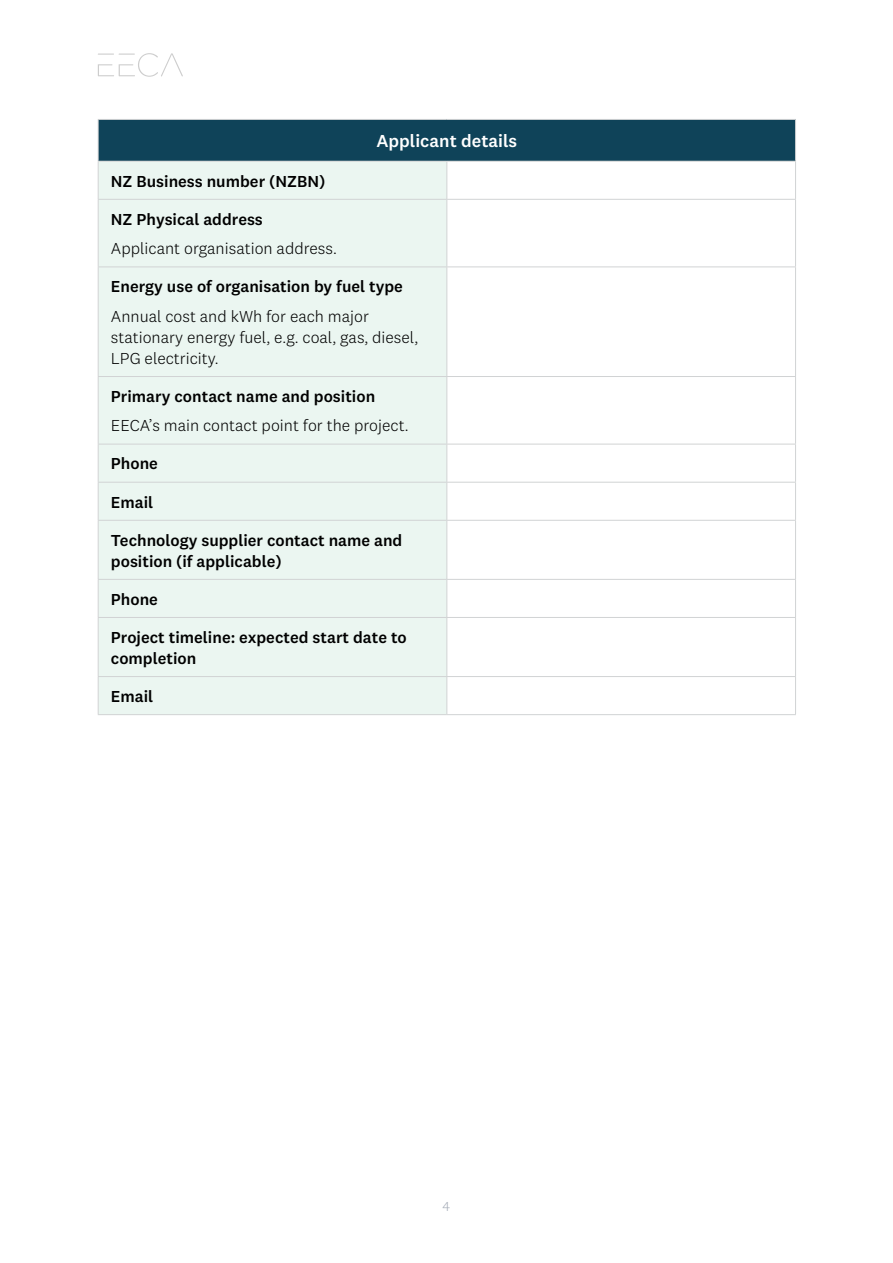
<style>
.page{position:relative;width:893px;height:1263px;background:#fff}
.page>*{position:absolute;margin:0;border:0;box-sizing:border-box;transform-origin:0 0}
.t1{font:500 18px "National 2";color:#fff}
.t2{font:500 16.5px/21px "National 2";color:#000}
.t3{font:300 16.5px/21px "National 2";color:#000}
.t4{font:300 13.5px "National 2";color:#a6adb8}
</style>
<div class="page">
<div style="left:98px;top:119px;width:697px;height:42px;background:#0f4359"></div>
<div style="left:99px;top:162px;width:347px;height:552px;background:#ebf6f1"></div>
<hr style="left:98px;top:119px;width:349px;height:1px;background:#d1d3d4">
<hr style="left:98px;top:120px;width:1px;height:41px;background:#d1d3d4">
<hr style="left:447px;top:119px;width:349px;height:1px;background:#d1d3d4">
<hr style="left:795px;top:120px;width:1px;height:41px;background:#d1d3d4">
<hr style="left:98px;top:161px;width:349px;height:1px;background:#d1d3d4">
<hr style="left:98px;top:162px;width:1px;height:37px;background:#d1d3d4">
<hr style="left:447px;top:161px;width:349px;height:1px;background:#d1d3d4">
<hr style="left:446px;top:162px;width:1px;height:37px;background:#d1d3d4">
<hr style="left:795px;top:162px;width:1px;height:37px;background:#d1d3d4">
<hr style="left:98px;top:199px;width:349px;height:1px;background:#d1d3d4">
<hr style="left:98px;top:200px;width:1px;height:66px;background:#d1d3d4">
<hr style="left:447px;top:199px;width:349px;height:1px;background:#d1d3d4">
<hr style="left:446px;top:200px;width:1px;height:66px;background:#d1d3d4">
<hr style="left:795px;top:200px;width:1px;height:66px;background:#d1d3d4">
<hr style="left:98px;top:266px;width:349px;height:1px;background:#d1d3d4">
<hr style="left:98px;top:267px;width:1px;height:109px;background:#d1d3d4">
<hr style="left:447px;top:266px;width:349px;height:1px;background:#d1d3d4">
<hr style="left:446px;top:267px;width:1px;height:109px;background:#d1d3d4">
<hr style="left:795px;top:267px;width:1px;height:109px;background:#d1d3d4">
<hr style="left:98px;top:376px;width:349px;height:1px;background:#d1d3d4">
<hr style="left:98px;top:377px;width:1px;height:67px;background:#d1d3d4">
<hr style="left:447px;top:376px;width:349px;height:1px;background:#d1d3d4">
<hr style="left:446px;top:377px;width:1px;height:67px;background:#d1d3d4">
<hr style="left:795px;top:377px;width:1px;height:67px;background:#d1d3d4">
<hr style="left:98px;top:444px;width:349px;height:1px;background:#d1d3d4">
<hr style="left:98px;top:444px;width:1px;height:38px;background:#d1d3d4">
<hr style="left:447px;top:444px;width:349px;height:1px;background:#d1d3d4">
<hr style="left:446px;top:444px;width:1px;height:38px;background:#d1d3d4">
<hr style="left:795px;top:444px;width:1px;height:38px;background:#d1d3d4">
<hr style="left:98px;top:482px;width:349px;height:1px;background:#d1d3d4">
<hr style="left:98px;top:483px;width:1px;height:37px;background:#d1d3d4">
<hr style="left:447px;top:482px;width:349px;height:1px;background:#d1d3d4">
<hr style="left:446px;top:483px;width:1px;height:37px;background:#d1d3d4">
<hr style="left:795px;top:483px;width:1px;height:37px;background:#d1d3d4">
<hr style="left:98px;top:520px;width:349px;height:1px;background:#d1d3d4">
<hr style="left:98px;top:521px;width:1px;height:58px;background:#d1d3d4">
<hr style="left:447px;top:520px;width:349px;height:1px;background:#d1d3d4">
<hr style="left:446px;top:521px;width:1px;height:58px;background:#d1d3d4">
<hr style="left:795px;top:521px;width:1px;height:58px;background:#d1d3d4">
<hr style="left:98px;top:579px;width:349px;height:1px;background:#d1d3d4">
<hr style="left:98px;top:580px;width:1px;height:37px;background:#d1d3d4">
<hr style="left:447px;top:579px;width:349px;height:1px;background:#d1d3d4">
<hr style="left:446px;top:580px;width:1px;height:37px;background:#d1d3d4">
<hr style="left:795px;top:580px;width:1px;height:37px;background:#d1d3d4">
<hr style="left:98px;top:617px;width:349px;height:1px;background:#d1d3d4">
<hr style="left:98px;top:618px;width:1px;height:58px;background:#d1d3d4">
<hr style="left:447px;top:617px;width:349px;height:1px;background:#d1d3d4">
<hr style="left:446px;top:618px;width:1px;height:58px;background:#d1d3d4">
<hr style="left:795px;top:618px;width:1px;height:58px;background:#d1d3d4">
<hr style="left:98px;top:676px;width:349px;height:1px;background:#d1d3d4">
<hr style="left:98px;top:677px;width:1px;height:37px;background:#d1d3d4">
<hr style="left:447px;top:676px;width:349px;height:1px;background:#d1d3d4">
<hr style="left:446px;top:677px;width:1px;height:37px;background:#d1d3d4">
<hr style="left:795px;top:677px;width:1px;height:37px;background:#d1d3d4">
<hr style="left:98px;top:714px;width:349px;height:1px;background:#d1d3d4">
<hr style="left:447px;top:714px;width:349px;height:1px;background:#d1d3d4">
<svg style="left:98px;top:53px;width:85px;height:24px"></svg>
<p class="t1" style="left:376px;top:130px;width:142px">Applicant details</p>
<p class="t2" style="left:111px;top:170px;width:216px">NZ Business number (NZBN)</p>
<p class="t2" style="left:111px;top:208px;width:153px">NZ Physical address</p>
<p class="t3" style="left:111px;top:238px;width:227px">Applicant organisation address.</p>
<p class="t2" style="left:111px;top:276px;width:294px">Energy use of organisation by fuel type</p>
<p class="t3" style="left:111px;top:305px;width:309px">Annual cost and kWh for each major stationary energy fuel, e.g. coal, gas, diesel,<br>LPG electricity.</p>
<p class="t2" style="left:111px;top:385px;width:266px">Primary contact name and position</p>
<p class="t3" style="left:111px;top:415px;width:299px">EECA’s main contact point for the project.</p>
<p class="t2" style="left:111px;top:453px;width:49px">Phone</p>
<p class="t2" style="left:111px;top:491px;width:44px">Email</p>
<p class="t2" style="left:111px;top:529px;width:293px">Technology supplier contact name and position (if applicable)</p>
<p class="t2" style="left:111px;top:588px;width:49px">Phone</p>
<p class="t2" style="left:111px;top:626px;width:297px">Project timeline: expected start date to completion</p>
<p class="t2" style="left:111px;top:685px;width:44px">Email</p>
<p class="t4" style="left:443px;top:1199px;width:9px">4</p>
</div>
